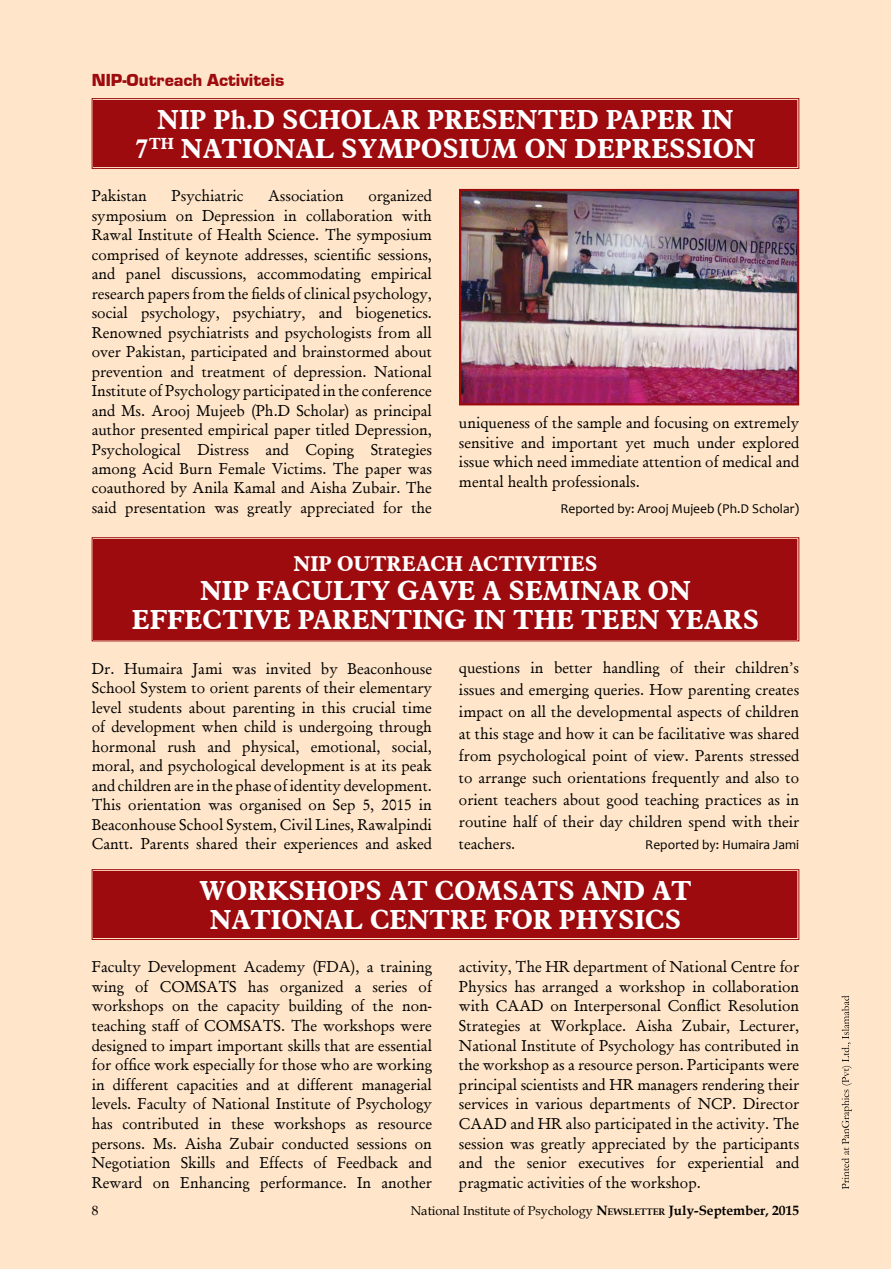
<style>
.page{position:relative;width:891px;height:1269px;background:#ffe6ca}
.page>*{position:absolute;margin:0;border:0;box-sizing:border-box;transform-origin:0 0}
.t1{font:700 27px/29px "Aldine 721 BT";color:#fff;text-align:center}
.t2{font:700 21px "Aldine 721 BT";color:#fff}
.t3{font:18px "Eurostile Black DTC";color:#9e0b0f}
.t4{font:15.75px/19.5px "Garamond Antiqua";color:#000;text-align:justify}
.t5{font:13.5px "Candara";color:#000}
.t6{font:13.5px "Book Antiqua";color:#000}
.t7{font:12.75px "Book Antiqua";color:#000}
.s1{font-weight:700;font-size:13.5px}
.s2{font-weight:700;font-size:9.45px}
</style>
<div class="page">
<div style="left:91px;top:98px;width:709px;height:71px;background:#9e0b0f"></div>
<div style="left:94px;top:100px;width:703px;height:67px;border:2px solid #9e0b0f"></div>
<div style="left:91px;top:869px;width:709px;height:71px;background:#9e0b0f"></div>
<div style="left:94px;top:871px;width:703px;height:67px;border:2px solid #9e0b0f"></div>
<div style="left:91px;top:537px;width:709px;height:105px;background:#9e0b0f"></div>
<div style="left:94px;top:539px;width:703px;height:100px;border:2px solid #9e0b0f"></div>
<svg style="left:842px;top:996px;width:10px;height:193px"></svg>
<img style="left:462px;top:192px;width:334px;height:210px">
<div style="left:459px;top:189px;width:340px;height:216px;border:2px solid #9e0b0f"></div>
<p class="t3" style="left:92px;top:70px;width:194px">NIP-Outreach Activiteis</p>
<h1 class="t1" style="left:135px;top:105px;width:622px">NIP Ph.D SCHOLAR PRESENTED PAPER IN<br>7<sup>TH</sup> NATIONAL SYMPOSIUM ON DEPRESSION</h1>
<p class="t4" style="left:92px;top:186px;width:342px;text-indent:277px">organized symposium on Depression in collaboration with Rawal Institute of Health Science. The symposium comprised of keynote addresses, scientific sessions, and panel discussions, accommodating empirical research papers from the fields of clinical psychology, social psychology, psychiatry, and biogenetics.<br>Renowned psychiatrists and psychologists from all over Pakistan, participated and brainstormed about prevention and treatment of depression. National Institute of Psychology participated in the conference and Ms. Arooj Mujeeb (Ph.D Scholar) as principal author presented empirical paper titled Depression, Psychological Distress and Coping Strategies among Acid Burn Female Victims. The paper was coauthored by Anila Kamal and Aisha Zubair. The said presentation was greatly appreciated for the</p>
<p class="t4" style="left:92px;top:186px;width:57px">Pakistan</p>
<p class="t4" style="left:172px;top:186px;width:74px">Psychiatric</p>
<p class="t4" style="left:268px;top:186px;width:77px">Association</p>
<p class="t4" style="left:459px;top:413px;width:342px">uniqueness of the sample and focusing on extremely sensitive and important yet much under explored issue which need immediate attention of medical and mental health professionals.</p>
<p class="t5" style="left:560px;top:500px;width:240px">Reported by: Arooj Mujeeb (Ph.D Scholar)</p>
<h2 class="t2" style="left:293px;top:550px;width:306px">NIP OUTREACH ACTIVITIES</h2>
<h1 class="t1" style="left:132px;top:575px;width:629px">NIP FACULTY GAVE A SEMINAR ON<br>EFFECTIVE PARENTING IN THE TEEN YEARS</h1>
<p class="t4" style="left:92px;top:658px;width:342px">Dr. Humaira Jami was invited by Beaconhouse School System to orient parents of their elementary level students about parenting in this crucial time of development when child is undergoing through hormonal rush and physical, emotional, social, moral, and psychological development is at its peak and children are in the phase of identity development.<br>This orientation was organised on Sep 5, 2015 in Beaconhouse School System, Civil Lines, Rawalpindi Cantt. Parents shared their experiences and asked</p>
<p class="t4" style="left:459px;top:657px;width:342px;line-height:21.9px">questions in better handling of their children’s issues and emerging queries. How parenting creates impact on all the developmental aspects of children at this stage and how it can be facilitative was shared from psychological point of view. Parents stressed to arrange such orientations frequently and also to orient teachers about good teaching practices as in routine half of their day children spend with their teachers.</p>
<p class="t5" style="left:645px;top:837px;width:155px">Reported by: Humaira Jami</p>
<h1 class="t1" style="left:199px;top:876px;width:494px">WORKSHOPS AT COMSATS AND AT<br>NATIONAL CENTRE FOR PHYSICS</h1>
<p class="t4" style="left:92px;top:957px;width:342px">Faculty Development Academy (FDA), a training wing of COMSATS has organized a series of workshops on the capacity building of the non&shy;teaching staff of COMSATS. The workshops were designed to impart important skills that are essential for office work especially for those who are working in different capacities and at different managerial levels. Faculty of National Institute of Psychology has contributed in these workshops as resource persons. Ms. Aisha Zubair conducted sessions on Negotiation Skills and Effects of Feedback and Reward on Enhancing performance. In another</p>
<p class="t4" style="left:459px;top:957px;width:342px">activity, The HR department of National Centre for Physics has arranged a workshop in collaboration with CAAD on Interpersonal Conflict Resolution Strategies at Workplace. Aisha Zubair, Lecturer, National Institute of Psychology has contributed in the workshop as a resource person. Participants were principal scientists and HR managers rendering their services in various departments of NCP. Director CAAD and HR also participated in the activity. The session was greatly appreciated by the participants and the senior executives for experiential and pragmatic activities of the workshop.</p>
<p class="t6" style="left:92px;top:1201px;width:8px">8</p>
<p class="t7" style="left:411px;top:1202px;width:390px">National Institute of Psychology <span class="s1">N</span><span class="s2">EWSLETTER</span> <span class="s1">July-September, 2015</span></p>
</div>
